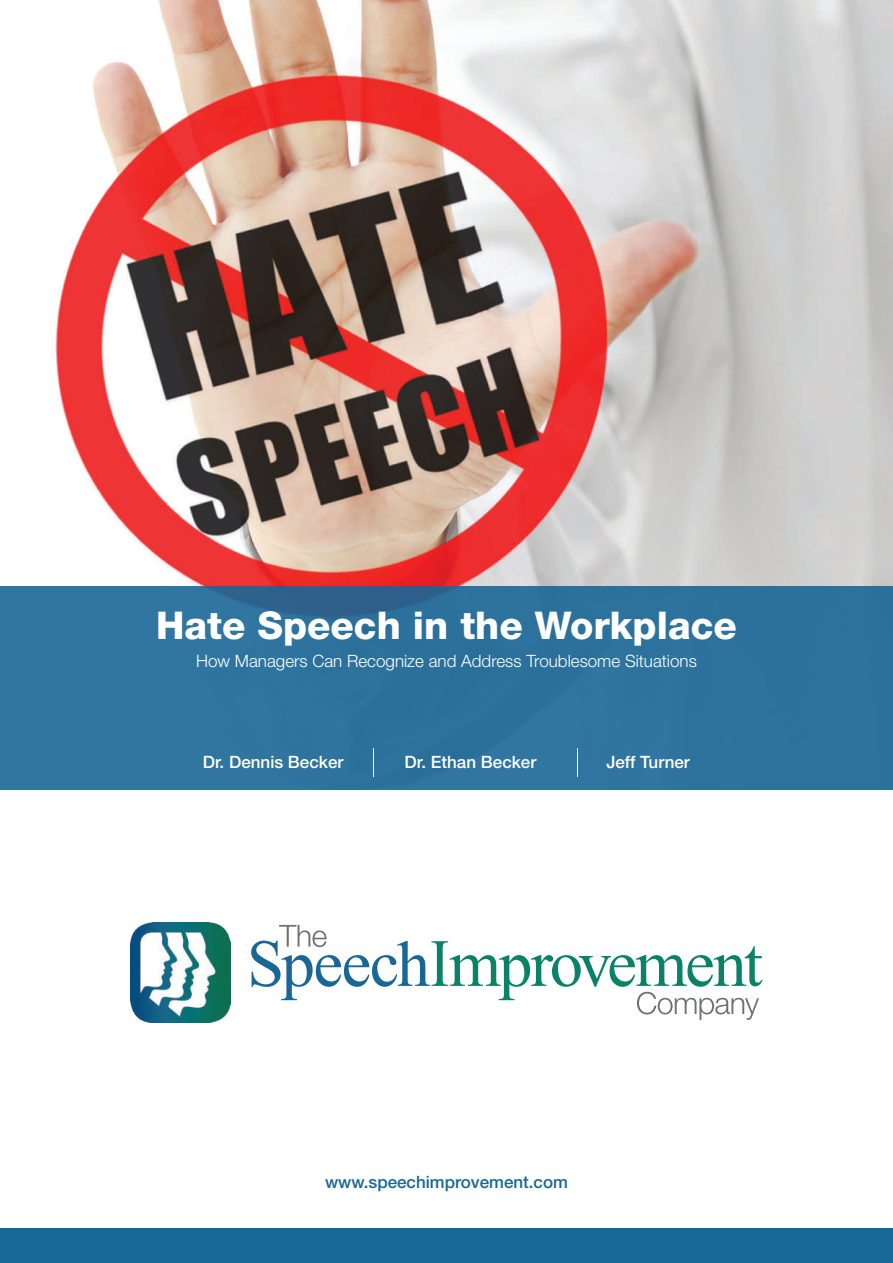
<style>
.page{position:relative;width:893px;height:1263px;background:#fff}
.page>*{position:absolute;margin:0;border:0;box-sizing:border-box;transform-origin:0 0}
.t1{font:800 38.25px "Helvetica Neue LT Pro";color:#fff}
.t2{font:300 16.95px "Helvetica Neue LT Pro";color:#fff}
.t3{font:500 16.95px "Helvetica Neue LT Pro";color:#fff}
.t4{font:500 16.95px "Helvetica Neue LT Pro";color:#196796}
</style>
<div class="page">
<img style="left:130px;top:922px;width:100px;height:100px">
<svg style="left:251px;top:925px;width:512px;height:95px"></svg>
<img style="left:55px;top:0;width:838px;height:586px">
<div style="left:0;top:586px;width:893px;height:204px;background:#2d739d"></div>
<div style="left:0;top:1229px;width:893px;height:34px;background:#196796"></div>
<svg style="left:373px;top:748px;width:1px;height:29px"></svg>
<svg style="left:577px;top:748px;width:1px;height:29px"></svg>
<h1 class="t1" style="left:156px;top:603px;width:582px">Hate Speech in the Workplace</h1>
<p class="t2" style="left:196px;top:651px;width:502px">How Managers Can Recognize and Address Troublesome Situations</p>
<p class="t3" style="left:203px;top:752px;width:142px">Dr. Dennis Becker</p>
<p class="t3" style="left:405px;top:752px;width:133px">Dr. Ethan Becker</p>
<p class="t3" style="left:606px;top:752px;width:85px">Jeff Turner</p>
<p class="t4" style="left:325px;top:1171px;width:244px">www.speechimprovement.com</p>
</div>
